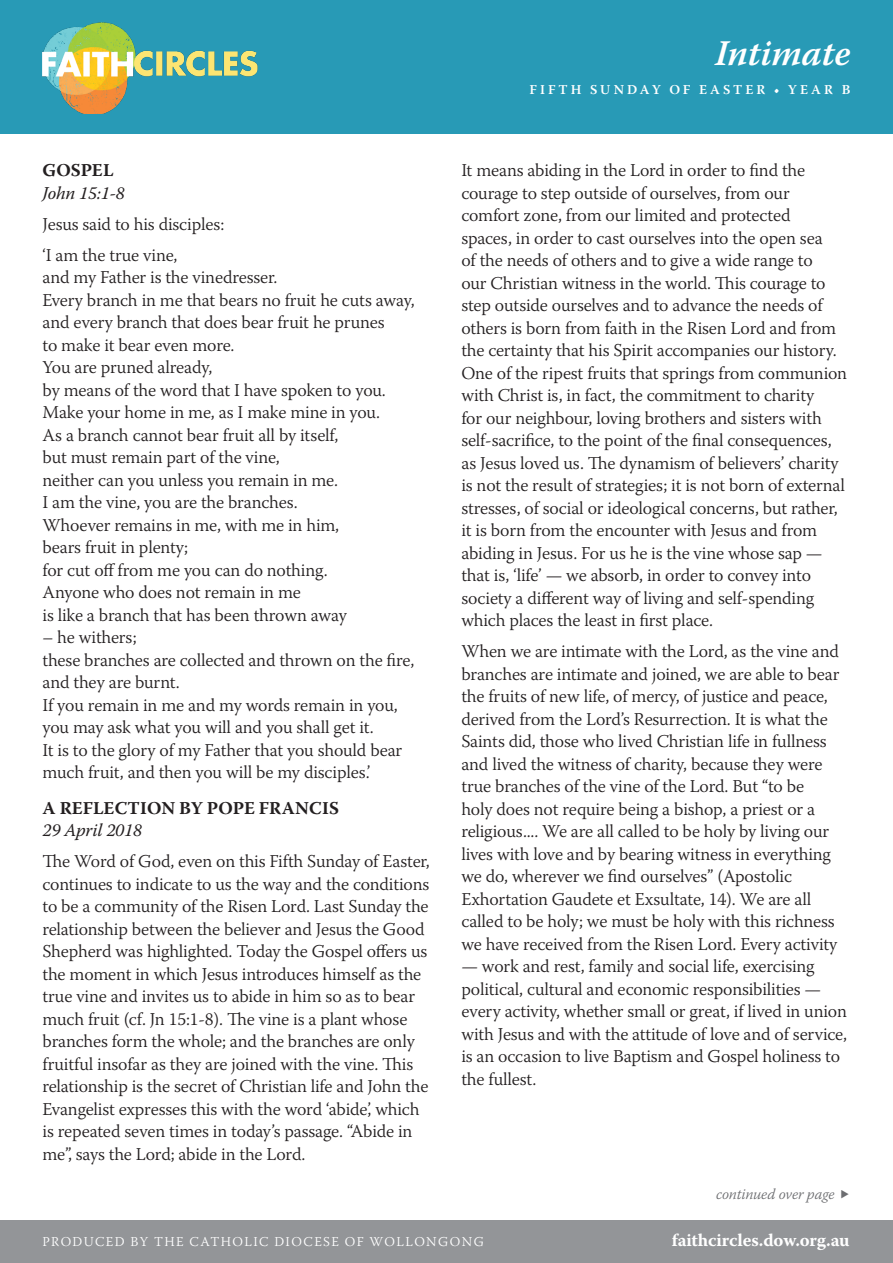
<style>
.page{position:relative;width:893px;height:1263px;background:#fff}
.page>*{position:absolute;margin:0;border:0;box-sizing:border-box;transform-origin:0 0}
.t1{font:italic 600 36px "Warnock Pro";color:#fff}
.t2{font:300 18px/22.5px "Warnock Pro";letter-spacing:-.01em;color:#231f20}
.t3{font:700 18px "Warnock Pro";letter-spacing:.005em;color:#231f20}
.t4{font:700 18px "Warnock Pro";letter-spacing:-.01em;color:#fff}
.t5{font:italic 18px "Warnock Pro";letter-spacing:-.01em;color:#231f20}
.t6{font:italic 300 15px "Warnock Pro";letter-spacing:-.01em;color:#6c6d70}
.t7{font:300 13.5px "Warnock Pro";letter-spacing:.1em;color:#fff}
.t8{font:600 13.5px "Warnock Pro";letter-spacing:.225em;color:#fff}
</style>
<div class="page">
<div style="left:0;top:0;width:893px;height:134px;background:#289ab6"></div>
<div style="left:0;top:1220px;width:893px;height:43px;background:#939598"></div>
<img style="left:43px;top:23px;width:215px;height:91px">
<p class="t3" style="left:43px;top:159px;width:72px">GOSPEL</p>
<p class="t5" style="left:43px;top:182px;width:84px">John 15:1-8</p>
<p class="t2" style="left:43px;top:208px;width:183px;line-height:31px">Jesus said to his disciples: ‘I am the true vine,</p>
<p class="t2" style="left:43px;top:266px;width:374px">and my Father is the vinedresser.<br>Every branch in me that bears no fruit he cuts away, and every branch that does bear fruit he prunes<br>to make it bear even more.<br>You are pruned already,<br>by means of the word that I have spoken to you.<br>Make your home in me, as I make mine in you.<br>As a branch cannot bear fruit all by itself,<br>but must remain part of the vine,<br>neither can you unless you remain in me.<br>I am the vine, you are the branches.<br>Whoever remains in me, with me in him,<br>bears fruit in plenty;<br>for cut off from me you can do nothing.<br>Anyone who does not remain in me<br>is like a branch that has been thrown away</p>
<p class="t2" style="left:43px;top:626px;width:373px">– he withers;<br>these branches are collected and thrown on the fire, and they are burnt.<br>If you remain in me and my words remain in you, you may ask what you will and you shall get it.<br>It is to the glory of my Father that you should bear much fruit, and then you will be my disciples.’</p>
<p class="t3" style="left:43px;top:797px;width:298px">A REFLECTION BY POPE FRANCIS</p>
<p class="t5" style="left:43px;top:819px;width:101px">29 April 2018</p>
<p class="t2" style="left:43px;top:849px;width:389px">The Word of God, even on this Fifth Sunday of Easter, continues to indicate to us the way and the conditions to be a community of the Risen Lord. Last Sunday the relationship between the believer and Jesus the Good Shepherd was highlighted. Today the Gospel offers us the moment in which Jesus introduces himself as the true vine and invites us to abide in him so as to bear much fruit (cf. Jn 15:1-8). The vine is a plant whose branches form the whole; and the branches are only fruitful insofar as they are joined with the vine. This relationship is the secret of Christian life and John the Evangelist expresses this with the word ‘abide’, which is repeated seven times in today’s passage. “Abide in me”, says the Lord; abide in the Lord.</p>
<h1 class="t1" style="left:715px;top:31px;width:137px">Intimate</h1>
<p class="t8" style="left:529px;top:82px;width:322px">FIFTH SUNDAY OF EASTER • YEAR B</p>
<p class="t2" style="left:461px;top:159px;width:387px">It means abiding in the Lord in order to find the courage to step outside of ourselves, from our comfort zone, from our limited and protected<br>spaces, in order to cast ourselves into the open sea<br>of the needs of others and to give a wide range to<br>our Christian witness in the world. This courage to step outside ourselves and to advance the needs of others is born from faith in the Risen Lord and from the certainty that his Spirit accompanies our history.<br>One of the ripest fruits that springs from communion with Christ is, in fact, the commitment to charity<br>for our neighbour, loving brothers and sisters with self-sacrifice, to the point of the final consequences, as Jesus loved us. The dynamism of believers’ charity is not the result of strategies; it is not born of external stresses, of social or ideological concerns, but rather, it is born from the encounter with Jesus and from abiding in Jesus. For us he is the vine whose sap — that is, ‘life’ — we absorb, in order to convey into society a different way of living and self-spending which places the least in first place.</p>
<p class="t2" style="left:461px;top:640px;width:380px">When we are intimate with the Lord, as the vine and branches are intimate and joined, we are able to bear the fruits of new life, of mercy, of justice and peace, derived from the Lord’s Resurrection. It is what the Saints did, those who lived Christian life in fullness and lived the witness of charity, because they were true branches of the vine of the Lord. But “to be holy does not require being a bishop, a priest or a religious.... We are all called to be holy by living our lives with love and by bearing witness in everything we do, wherever we find ourselves” (Apostolic Exhortation Gaudete et Exsultate, 14). We are all called to be holy; we must be holy with this richness we have received from the Risen Lord. Every activity</p>
<p class="t2" style="left:461px;top:955px;width:387px">— work and rest, family and social life, exercising political, cultural and economic responsibilities — every activity, whether small or great, if lived in union with Jesus and with the attitude of love and of service, is an occasion to live Baptism and Gospel holiness to the fullest.</p>
<p class="t6" style="left:716px;top:1185px;width:120px">continued over page</p>
<p class="t7" style="left:43px;top:1233px;width:443px">PRODUCED BY THE CATHOLIC DIOCESE OF WOLLONGONG</p>
<p class="t4" style="left:672px;top:1229px;width:179px">faithcircles.dow.org.au</p>
</div>
